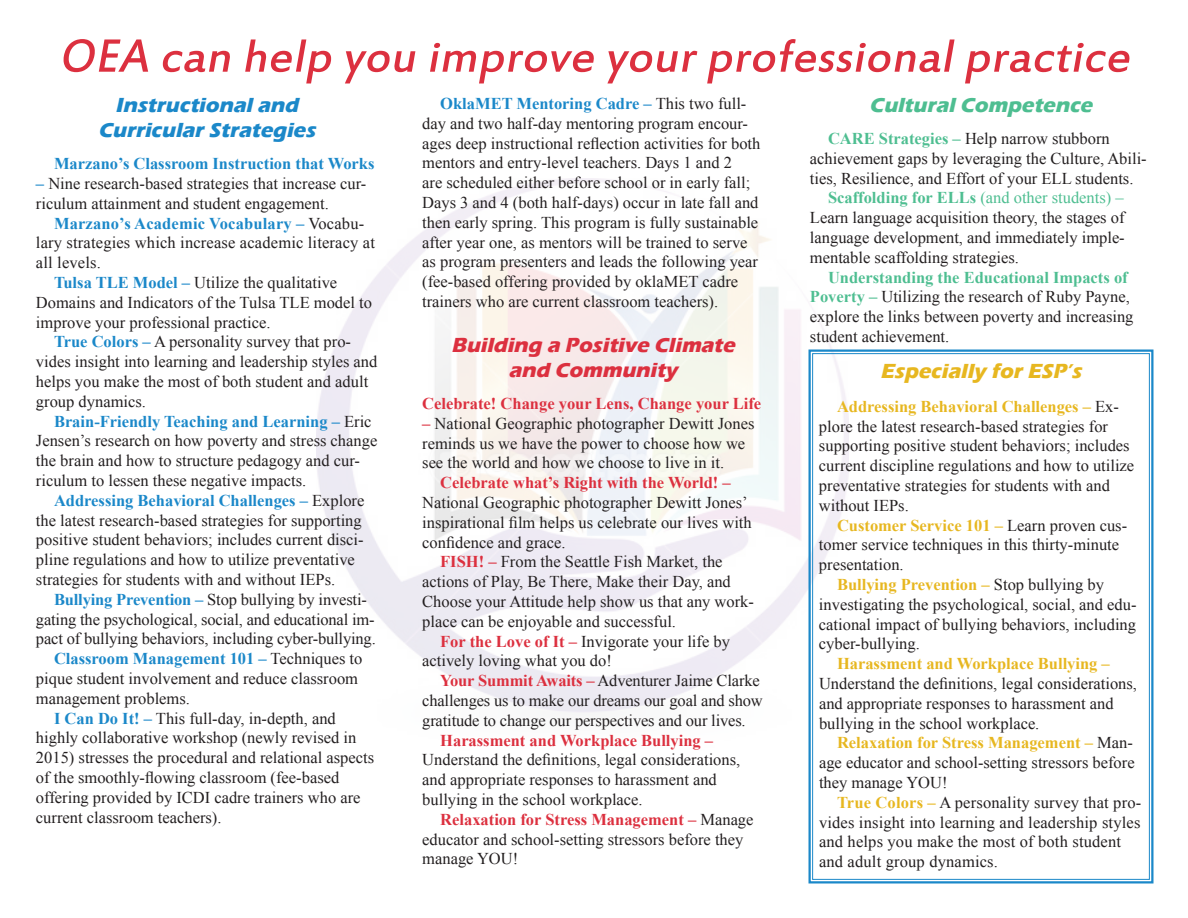
<style>
.page{position:relative;width:1188px;height:918px;background:#fff}
.page>*{position:absolute;margin:0;border:0;box-sizing:border-box;transform-origin:0 0}
.t1{font:italic 51px "Estrangelo Edessa";color:#dc303f}
.t2{font:italic 700 21px/25.2px "Eras ITC";color:#1b88c9;text-align:center}
.t3{font:italic 700 21px/25.2px "Eras ITC";color:#dc303f;text-align:center}
.t4{font:italic 700 21px "Eras ITC";color:#4ebe91}
.t5{font:italic 700 21px "Eras ITC";color:#e7b720}
.t6{font:16.5px/19.8px "Times New Roman";color:#231f20}
.t7{font:700 16.5px "Times New Roman";color:#1b88c9}
.t8{font:700 16.5px "Times New Roman";color:#dc303f}
.t9{font:16.5px "Times New Roman";color:#4ebe91}
.t10{font:700 16.5px "Times New Roman";color:#e7b720}
.s1{font-weight:700;color:#1b88c9}
.s2{font-weight:400;color:#231f20}
.s3{font-weight:700;color:#dc303f}
.s4{font-weight:700;color:#4ebe91}
.s5{font-weight:700}
.s6{font-weight:700;color:#e7b720}
</style>
<div class="page">
<svg style="left:807px;top:348px;width:347px;height:536px"></svg>
<h1 class="t1" style="left:58px;top:31px;width:1083px">OEA can help you improve yourprofessionalpractice</h1>
<p class="t2" style="left:98px;top:93px;width:223px">Instructionaland<br>Curricular Strategies</p>
<p class="t7" style="left:54px;top:152px;width:322px">Marzano’s Classroom Instruction that Works</p>
<p class="t6" style="left:36px;top:173px;width:332px"><span class="s1">–</span> Nine research-based strategies that increase cur&shy;riculum attainment and student engagement.</p>
<p class="t7" style="left:54px;top:212px;width:312px">Marzano’s Academic Vocabulary – <span class="s2">Vocabu-</span></p>
<p class="t6" style="left:36px;top:233px;width:341px">lary strategies which increase academic literacy at</p>
<p class="t6" style="left:36px;top:252px;width:66px">all levels.</p>
<p class="t6" style="left:54px;top:272px;width:285px"><span class="s1">Tulsa TLE Model –</span> Utilize the qualitative</p>
<p class="t6" style="left:36px;top:292px;width:338px">Domains and Indicators of the Tulsa TLE model to</p>
<p class="t6" style="left:36px;top:312px;width:236px">improve your professional practice.</p>
<p class="t6" style="left:54px;top:332px;width:299px"><span class="s1">True Colors –</span> A personality survey that pro-</p>
<p class="t6" style="left:36px;top:351px;width:343px">vides insight into learning and leadership styles and</p>
<p class="t6" style="left:36px;top:371px;width:334px">helps you make the most of both student and adult</p>
<p class="t6" style="left:36px;top:391px;width:111px">group dynamics.</p>
<p class="t7" style="left:54px;top:410px;width:319px">Brain-Friendly Teaching and Learning – <span class="s2">Eric</span></p>
<p class="t6" style="left:36px;top:431px;width:343px">Jensen’s research on how poverty and stress change</p>
<p class="t6" style="left:36px;top:450px;width:326px">the brain and how to structure pedagogy and cur-</p>
<p class="t6" style="left:36px;top:470px;width:272px">riculum to lessen these negative impacts.</p>
<p class="t7" style="left:54px;top:489px;width:312px">Addressing Behavioral Challenges – <span class="s2">Explore</span></p>
<p class="t6" style="left:36px;top:510px;width:327px">the latest research-based strategies for supporting</p>
<p class="t6" style="left:36px;top:530px;width:329px">positive student behaviors; includes current disci-</p>
<p class="t6" style="left:36px;top:549px;width:320px">pline regulations and how to utilize preventative</p>
<p class="t6" style="left:36px;top:569px;width:301px">strategies for students with and without IEPs.</p>
<p class="t6" style="left:54px;top:589px;width:314px"><span class="s1">Bullying Prevention –</span> Stop bullying by investi-</p>
<p class="t6" style="left:36px;top:609px;width:340px">gating the psychological, social, and educational im-</p>
<p class="t6" style="left:36px;top:629px;width:341px">pact of bullying behaviors, including cyber-bullying.</p>
<p class="t7" style="left:54px;top:647px;width:310px">Classroom Management 101 – <span class="s2">Techniques to</span></p>
<p class="t6" style="left:36px;top:668px;width:324px">pique student involvement and reduce classroom</p>
<p class="t6" style="left:36px;top:688px;width:155px">management problems.</p>
<p class="t6" style="left:54px;top:708px;width:283px"><span class="s1">I Can Do It! –</span> This full-day, in-depth, and</p>
<p class="t6" style="left:36px;top:728px;width:322px">highly collaborative workshop (newly revised in</p>
<p class="t6" style="left:36px;top:747px;width:340px">2015) stresses the procedural and relational aspects</p>
<p class="t6" style="left:36px;top:767px;width:305px">of the smoothly-flowing classroom (fee-based</p>
<p class="t6" style="left:36px;top:787px;width:326px">offering provided by ICDI cadre trainers who are</p>
<p class="t6" style="left:36px;top:807px;width:187px">current classroom teachers).</p>
<p class="t6" style="left:422px;top:93px;width:340px;text-indent:18px"><span class="s1">OklaMET Mentoring Cadre –</span> This two full&shy;day and two half-day mentoring program encour&shy;ages deep instructional reflection activities for both mentors and entry-level teachers. Days 1 and 2<br>are scheduled either before school or in early fall; Days 3 and 4 (both half-days) occur in late fall and then early spring. This program is fully sustainable after year one, as mentors will be trained to serve as program presenters and leads the following year (fee-based offering provided by oklaMET cadre trainers who are current classroom teachers).</p>
<p class="t3" style="left:451px;top:332px;width:289px">Building a Positive Climate and Community</p>
<p class="t8" style="left:422px;top:392px;width:341px">Celebrate! Change your Lens, Change your Life</p>
<p class="t6" style="left:422px;top:413px;width:334px"><span class="s3">–</span> National Geographic photographer Dewitt Jones reminds us we have the power to choose how we see the world and how we choose to live in it.</p>
<p class="t8" style="left:440px;top:471px;width:292px">Celebrate what’s Right with the World! –</p>
<p class="t6" style="left:422px;top:492px;width:327px">National Geographic photographer Dewitt Jones’</p>
<p class="t6" style="left:422px;top:512px;width:331px">inspirational film helps us celebrate our lives with</p>
<p class="t6" style="left:422px;top:532px;width:145px">confidence and grace.</p>
<p class="t6" style="left:440px;top:552px;width:284px"><span class="s3">FISH! –</span> From the Seattle Fish Market, the</p>
<p class="t6" style="left:422px;top:571px;width:310px">actions of Play, Be There, Make their Day, and</p>
<p class="t6" style="left:422px;top:591px;width:333px">Choose your Attitude help show us that any work-</p>
<p class="t6" style="left:422px;top:611px;width:255px">place can be enjoyable and successful.</p>
<p class="t6" style="left:440px;top:631px;width:291px"><span class="s3">For the Love of It –</span> Invigorate your life by</p>
<p class="t6" style="left:422px;top:651px;width:191px">actively loving what you do!</p>
<p class="t6" style="left:440px;top:670px;width:321px"><span class="s3">Your Summit Awaits –</span> Adventurer Jaime Clarke</p>
<p class="t6" style="left:422px;top:690px;width:342px">challenges us to make our dreams our goal and show</p>
<p class="t6" style="left:422px;top:710px;width:325px">gratitude to change our perspectives and our lives.</p>
<p class="t8" style="left:440px;top:729px;width:274px">Harassment and Workplace Bullying –</p>
<p class="t6" style="left:422px;top:750px;width:320px">Understand the definitions, legal considerations, and appropriate responses to harassment and bullying in the school workplace.</p>
<p class="t6" style="left:422px;top:809px;width:333px;text-indent:18px"><span class="s3">Relaxation for Stress Management –</span> Manage educator and school-setting stressors before they manage YOU!</p>
<p class="t4" style="left:870px;top:93px;width:229px">CulturalCompetence</p>
<p class="t6" style="left:828px;top:128px;width:283px"><span class="s4">CARE Strategies –</span> Help narrow stubborn</p>
<p class="t6" style="left:810px;top:148px;width:338px">achievement gaps by leveraging the Culture, Abili-</p>
<p class="t6" style="left:810px;top:168px;width:325px">ties, Resilience, and Effort of your ELL students.</p>
<p class="t9" style="left:828px;top:187px;width:297px"><span class="s5">Scaffolding for ELLs</span> (and other students) –</p>
<p class="t6" style="left:810px;top:207px;width:316px">Learn language acquisition theory, the stages of</p>
<p class="t6" style="left:810px;top:227px;width:316px">language development, and immediately imple-</p>
<p class="t6" style="left:810px;top:247px;width:211px">mentable scaffolding strategies.</p>
<p class="t6" style="left:810px;top:267px;width:325px;text-indent:18px"><span class="s4">Understanding the Educational Impacts of Poverty –</span> Utilizing the research of Ruby Payne, explore the links between poverty and increasing student achievement.</p>
<p class="t5" style="left:880px;top:359px;width:207px">Especially for ESP’s</p>
<p class="t6" style="left:819px;top:396px;width:317px;text-indent:18px"><span class="s6">Addressing Behavioral Challenges –</span> Ex&shy;plore the latest research-based strategies for supporting positive student behaviors; includes current discipline regulations and how to utilize preventative strategies for students with and without IEPs.</p>
<p class="t6" style="left:819px;top:515px;width:310px;text-indent:18px"><span class="s6">Customer Service 101 –</span> Learn proven cus&shy;tomer service techniques in this thirty-minute presentation.</p>
<p class="t6" style="left:819px;top:574px;width:319px;text-indent:18px"><span class="s6">Bullying Prevention –</span> Stop bullying by investigating the psychological, social, and edu&shy;cational impact of bullying behaviors, including cyber-bullying.</p>
<p class="t10" style="left:837px;top:652px;width:274px">Harassment and Workplace Bullying –</p>
<p class="t6" style="left:819px;top:673px;width:320px">Understand the definitions, legal considerations, and appropriate responses to harassment and bullying in the school workplace.</p>
<p class="t6" style="left:819px;top:733px;width:317px;text-align:justify;text-indent:18px"><span class="s6">Relaxation for Stress Management –</span> Man&shy;age educator and school-setting stressors before they manage YOU!</p>
<p class="t6" style="left:819px;top:792px;width:324px;text-indent:18px"><span class="s6">True Colors –</span> A personality survey that pro&shy;vides insight into learning and leadership styles and helps you make the most of both student and adult group dynamics.</p>
</div>
